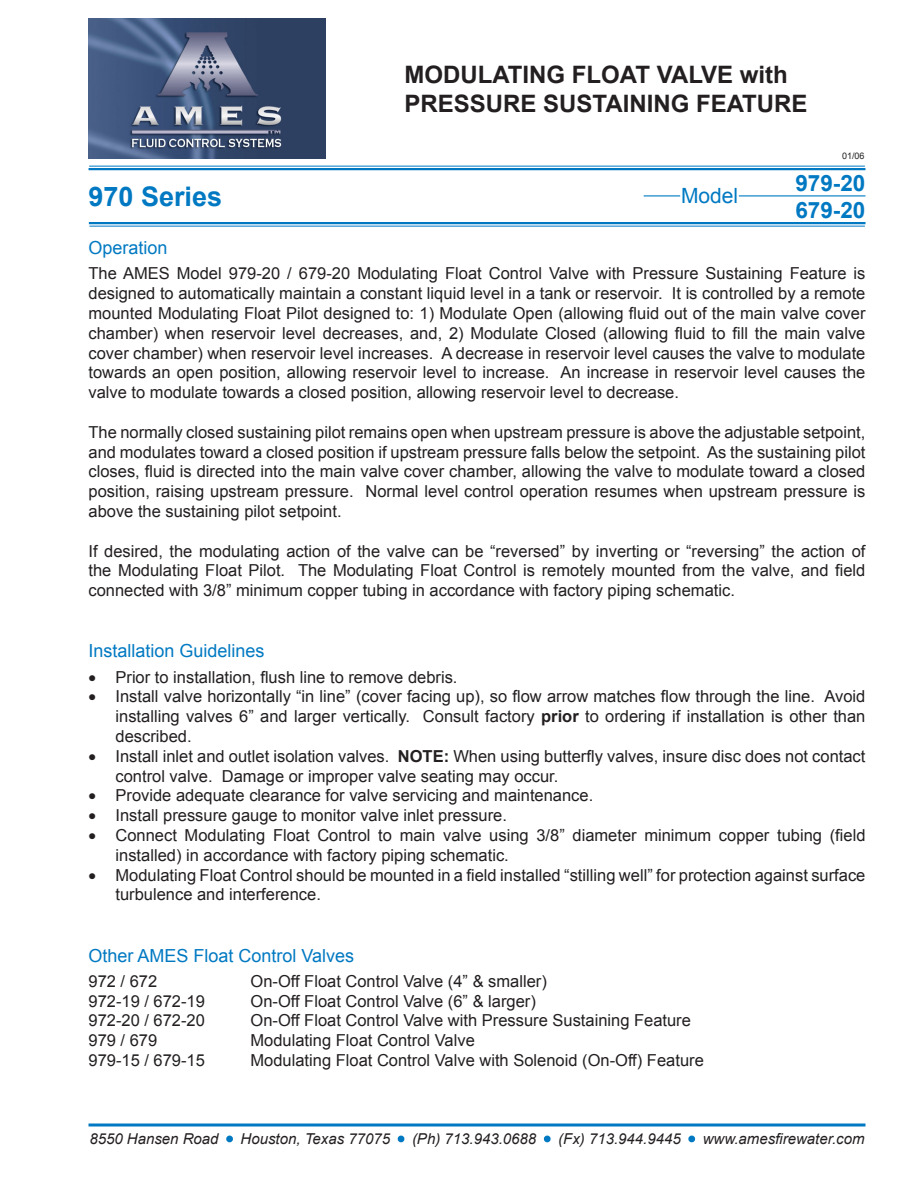
<style>
.page{position:relative;width:918px;height:1188px;background:#fff}
.page>*{position:absolute;margin:0;border:0;box-sizing:border-box;transform-origin:0 0}
.t1{font:700 27px "Arial";color:#0079c2}
.t2{font:700 24px/28.8px "Arial";color:#231f20}
.t3{font:700 22.5px "Arial";color:#0079c2}
.t4{font:21px "Arial";color:#0079c2}
.blue_header{font:18px "Arial";color:#0079c2}
.t5{font:16.5px/19.8px "Arial";color:#231f20;text-align:justify}
.t6{font:italic 15px "Arial";color:#231f20}
.t7{font:9px "Arial";color:#231f20}
.s1{font-weight:700}
.s2{color:#0079c2}
</style>
<div class="page">
<hr style="left:90px;top:166px;width:774px;height:1px;background:#0079c2">
<hr style="left:90px;top:168px;width:774px;height:2px;background:#0079c2">
<hr style="left:88px;top:1124px;width:778px;height:2px;background:#0079c2">
<hr style="left:90px;top:222px;width:774px;height:2px;background:#0079c2">
<hr style="left:90px;top:226px;width:774px;height:1px;background:#0079c2">
<img style="left:89px;top:18px;width:236px;height:140px">
<hr style="left:739px;top:195px;width:127px;height:1px;background:#0079c2">
<hr style="left:644px;top:195px;width:36px;height:1px;background:#0079c2">
<svg style="left:226px;top:1135px;width:7px;height:8px"></svg>
<svg style="left:397px;top:1135px;width:8px;height:8px"></svg>
<svg style="left:543px;top:1135px;width:8px;height:8px"></svg>
<svg style="left:688px;top:1135px;width:8px;height:8px"></svg>
<p class="t2" style="left:404px;top:60px;width:405px">MODULATING FLOAT VALVE with<br>PRESSURE SUSTAINING FEATURE</p>
<p class="t7" style="left:842px;top:151px;width:24px">01/06</p>
<p class="t1" style="left:88px;top:181px;width:135px">970 Series</p>
<p class="t4" style="left:681px;top:184px;width:59px">Model</p>
<p class="t3" style="left:795px;top:170px;width:72px">979-20</p>
<p class="t3" style="left:795px;top:197px;width:72px">679-20</p>
<p class="blue_header" style="left:88px;top:238px;width:81px">Operation</p>
<p class="t5" style="left:88px;top:264px;width:779px">The AMES Model 979-20 / 679-20 Modulating Float Control Valve with Pressure Sustaining Feature is designed to automatically maintain a constant liquid level in a tank or reservoir. It is controlled by a remote mounted Modulating Float Pilot designed to: 1) Modulate Open (allowing fluid out of the main valve cover chamber) when reservoir level decreases, and, 2) Modulate Closed (allowing fluid to fill the main valve cover chamber) when reservoir level increases. A decrease in reservoir level causes the valve to modulate towards an open position, allowing reservoir level to increase. An increase in reservoir level causes the valve to modulate towards a closed position, allowing reservoir level to decrease.</p>
<p class="t5" style="left:88px;top:422px;width:779px">The normally closed sustaining pilot remains open when upstream pressure is above the adjustable setpoint, and modulates toward a closed position if upstream pressure falls below the setpoint. As the sustaining pilot closes, fluid is directed into the main valve cover chamber, allowing the valve to modulate toward a closed position, raising upstream pressure. Normal level control operation resumes when upstream pressure is above the sustaining pilot setpoint.</p>
<p class="t5" style="left:88px;top:541px;width:779px">If desired, the modulating action of the valve can be “reversed” by inverting or “reversing” the action of the Modulating Float Pilot. The Modulating Float Control is remotely mounted from the valve, and field connected with 3/8” minimum copper tubing in accordance with factory piping schematic.</p>
<p class="blue_header" style="left:88px;top:641px;width:178px">Installation Guidelines</p>
<p class="t5" style="left:88px;top:667px;width:371px">• Prior to installation, flush line to remove debris.</p>
<p class="t5" style="left:116px;top:687px;width:751px;text-indent:-27px">• Install valve horizontally “in line” (cover facing up), so flow arrow matches flow through the line. Avoid installing valves 6” and larger vertically. Consult factory <span class="s1">prior</span> to ordering if installation is other than described.</p>
<p class="t5" style="left:116px;top:746px;width:751px;text-indent:-27px">• Install inlet and outlet isolation valves. <span class="s1">NOTE:</span> When using butterfly valves, insure disc does not contact control valve. Damage or improper valve seating may occur.</p>
<p class="t5" style="left:88px;top:786px;width:506px">• Provide adequate clearance for valve servicing and maintenance.</p>
<p class="t5" style="left:88px;top:805px;width:420px">• Install pressure gauge to monitor valve inlet pressure.</p>
<p class="t5" style="left:116px;top:825px;width:752px;text-indent:-27px">• Connect Modulating Float Control to main valve using 3/8” diameter minimum copper tubing (field installed) in accordance with factory piping schematic.</p>
<p class="t5" style="left:116px;top:865px;width:751px;text-indent:-27px">• Modulating Float Control should be mounted in a field installed “stilling well” for protection against surface turbulence and interference.</p>
<p class="blue_header" style="left:88px;top:945px;width:267px">Other AMES Float Control Valves</p>
<p class="t5" style="left:88px;top:971px;width:70px">972 / 672</p>
<p class="t5" style="left:250px;top:971px;width:298px">On-Off Float Control Valve (4” &amp; smaller)</p>
<p class="t5" style="left:88px;top:991px;width:118px">972-19 / 672-19</p>
<p class="t5" style="left:250px;top:991px;width:287px">On-Off Float Control Valve (6” &amp; larger)</p>
<p class="t5" style="left:88px;top:1011px;width:118px">972-20 / 672-20</p>
<p class="t5" style="left:250px;top:1011px;width:442px">On-Off Float Control Valve with Pressure Sustaining Feature</p>
<p class="t5" style="left:88px;top:1030px;width:70px">979 / 679</p>
<p class="t5" style="left:250px;top:1030px;width:226px">Modulating Float Control Valve</p>
<p class="t5" style="left:88px;top:1050px;width:118px">979-15 / 679-15</p>
<p class="t5" style="left:250px;top:1050px;width:455px">Modulating Float Control Valve with Solenoid (On-Off) Feature</p>
<p class="t6" style="left:89px;top:1131px;width:777px">8550 Hansen Road <span class="s2">•</span> Houston, Texas 77075 <span class="s2">•</span> (Ph) 713.943.0688 <span class="s2">•</span> (Fx) 713.944.9445 <span class="s2">•</span> www.amesfirewater.com</p>
</div>
